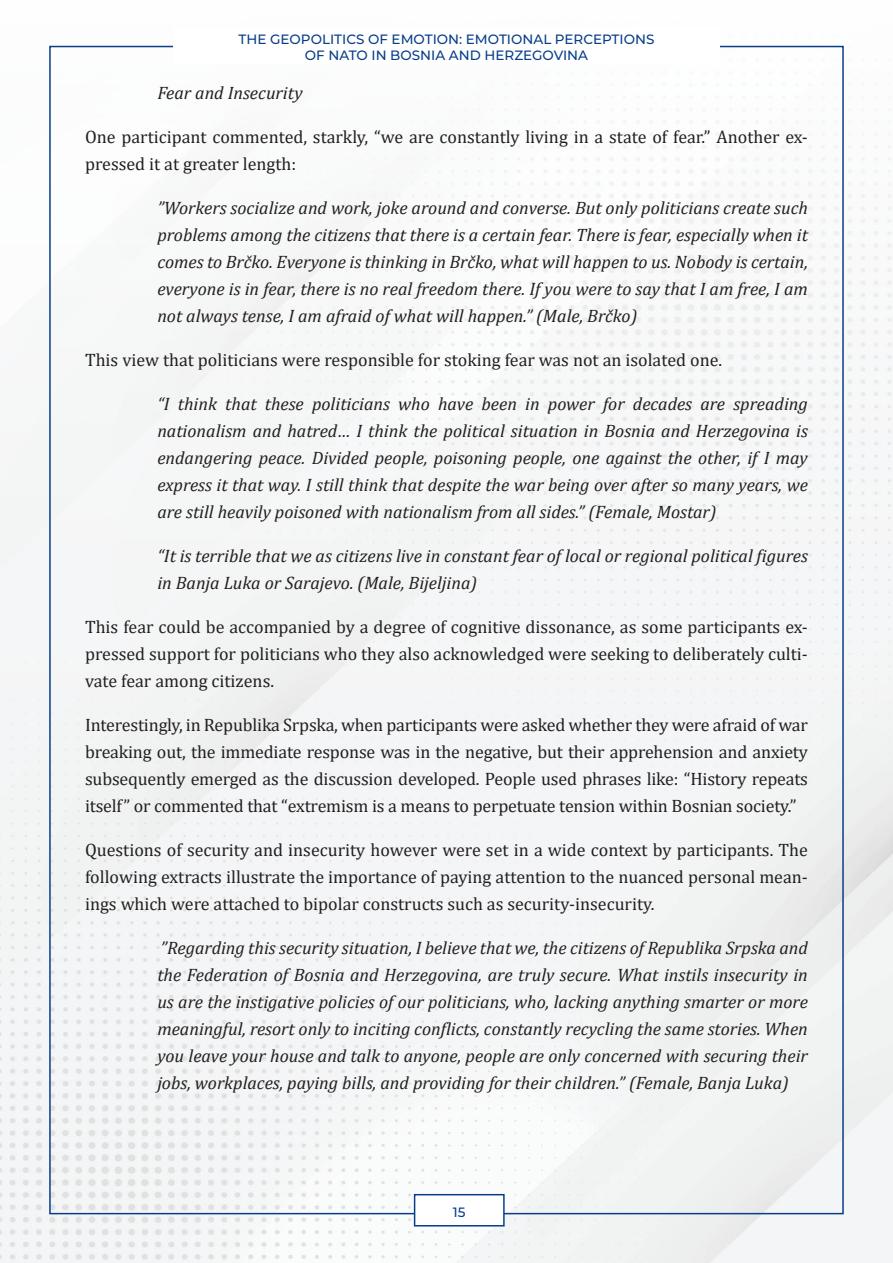
<style>
.page{position:relative;width:893px;height:1263px;background:#fff}
.page>*{position:absolute;margin:0;border:0;box-sizing:border-box;transform-origin:0 0}
.t1{font:italic 18px/27px "Cambria";color:#231f20;text-align:justify}
.t2{font:18px/27px "Cambria";color:#231f20;text-align:justify}
.t3{font:500 13.5px/16.2px "Montserrat";color:#083e89;text-align:center}
</style>
<div class="page">
<img style="left:0;top:45px;width:893px;height:1218px">
<div style="left:415px;top:1195px;width:89px;height:31px;background:#fff"></div>
<div style="left:414px;top:1194px;width:91px;height:32px;border:2px solid #083e89"></div>
<div style="left:173px;top:28px;width:547px;height:36px;background:#fff"></div>
<p class="t3" style="left:239px;top:31px;width:417px">THE GEOPOLITICS OF EMOTION: EMOTIONAL PERCEPTIONS<br>OF NATO IN BOSNIA AND HERZEGOVINA</p>
<p class="t1" style="left:157px;top:79px;width:147px">Fear and Insecurity</p>
<p class="t2" style="left:85px;top:123px;width:724px">One participant commented, starkly, “we are constantly living in a state of fear.” Another ex&shy;pressed it at greater length:</p>
<p class="t1" style="left:157px;top:194px;width:652px">”Workers socialize and work, joke around and converse. But only politicians create such problems among the citizens that there is a certain fear. There is fear, especially when it comes to Brčko. Everyone is thinking in Brčko, what will happen to us. Nobody is certain, everyone is in fear, there is no real freedom there. If you were to say that I am free, I am not always tense, I am afraid of what will happen.” (Male, Brčko)</p>
<p class="t2" style="left:85px;top:346px;width:639px">This view that politicians were responsible for stoking fear was not an isolated one.</p>
<p class="t1" style="left:157px;top:390px;width:652px">“I think that these politicians who have been in power for decades are spreading nationalism and hatred… I think the political situation in Bosnia and Herzegovina is endangering peace. Divided people, poisoning people, one against the other, if I may express it that way. I still think that despite the war being over after so many years, we are still heavily poisoned with nationalism from all sides.” (Female, Mostar)</p>
<p class="t1" style="left:157px;top:542px;width:652px">“It is terrible that we as citizens live in constant fear of local or regional political figures in Banja Luka or Sarajevo. (Male, Bijeljina)</p>
<p class="t2" style="left:85px;top:613px;width:724px">This fear could be accompanied by a degree of cognitive dissonance, as some participants ex&shy;pressed support for politicians who they also acknowledged were seeking to deliberately culti&shy;vate fear among citizens.</p>
<p class="t2" style="left:85px;top:711px;width:724px">Interestingly, in Republika Srpska, when participants were asked whether they were afraid of war breaking out, the immediate response was in the negative, but their apprehension and anxiety subsequently emerged as the discussion developed. People used phrases like: “History repeats itself” or commented that “extremism is a means to perpetuate tension within Bosnian society.”</p>
<p class="t2" style="left:85px;top:836px;width:724px">Questions of security and insecurity however were set in a wide context by participants. The following extracts illustrate the importance of paying attention to the nuanced personal mean&shy;ings which were attached to bipolar constructs such as security-insecurity.</p>
<p class="t1" style="left:157px;top:934px;width:652px">”Regarding this security situation, I believe that we, the citizens of Republika Srpska and the Federation of Bosnia and Herzegovina, are truly secure. What instils insecurity in us are the instigative policies of our politicians, who, lacking anything smarter or more meaningful, resort only to inciting conflicts, constantly recycling the same stories. When you leave your house and talk to anyone, people are only concerned with securing their jobs, workplaces, paying bills, and providing for their children.” (Female, Banja Luka)</p>
<p class="t3" style="left:453px;top:1203px;width:14px">15</p>
</div>
